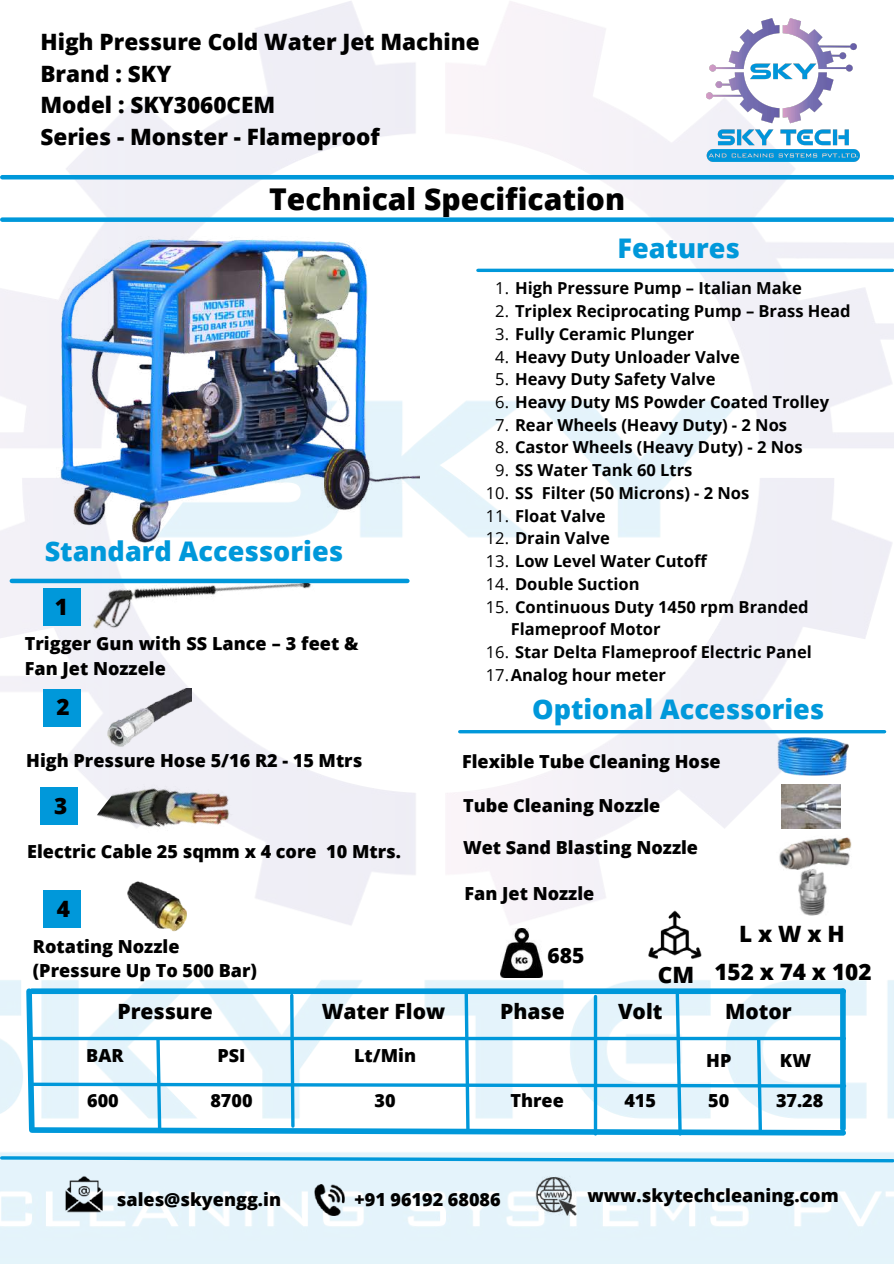
<style>
.page{position:relative;width:894px;height:1264px;background:#fff}
.page>*{position:absolute;margin:0;border:0;box-sizing:border-box;transform-origin:0 0}
.t1{font:800 30px "Open Sans";color:#000}
.t2{font:800 27px "Open Sans";color:#0098da}
.t3{font:800 22.5px/31.5px "Open Sans";color:#000}
.t4{font:800 21px "Open Sans";color:#000}
.t5{font:800 18px/24.8px "Open Sans";color:#000}
.t6{font:700 16.5px/22.6px "Open Sans";color:#000}
.s1{font-weight:400}
</style>
<div class="page">
<img style="left:0;top:1px;width:893px;height:1262px">
<img style="left:706px;top:18px;width:153px;height:143px">
<hr style="left:2px;top:175px;width:890px;height:4px;background:#0098da">
<div style="left:2px;top:217px;width:890px;height:5px;background:#0098da"></div>
<svg style="left:0;top:1154px;width:893px;height:10px;background:#96d4ef"></svg>
<img style="left:61px;top:1175px;width:43px;height:40px">
<img style="left:534px;top:1175px;width:44px;height:40px">
<img style="left:63px;top:544px;width:265px;height:163px">
<img style="left:92px;top:735px;width:152px;height:151px">
<div style="left:43px;top:588px;width:37px;height:37px;background:#0098da"></div>
<div style="left:43px;top:689px;width:37px;height:37px;background:#0098da"></div>
<div style="left:40px;top:787px;width:38px;height:37px;background:#0098da"></div>
<div style="left:12px;top:578px;width:395px;height:5px;background:#0098da"></div>
<img style="left:315px;top:1184px;width:29px;height:31px">
<hr style="left:478px;top:269px;width:414px;height:3px;background:#0098da">
<svg style="left:23px;top:985px;width:825px;height:153px"></svg>
<img style="left:501px;top:929px;width:41px;height:48px">
<img style="left:777px;top:737px;width:71px;height:38px">
<img style="left:781px;top:784px;width:59px;height:44px">
<hr style="left:459px;top:730px;width:425px;height:3px;background:#0098da">
<img style="left:777px;top:878px;width:71px;height:50px">
<img style="left:773px;top:832px;width:84px;height:46px">
<img style="left:127px;top:876px;width:59px;height:59px">
<div style="left:43px;top:890px;width:37px;height:37px;background:#0098da"></div>
<img style="left:30px;top:224px;width:389px;height:320px">
<img style="left:105px;top:689px;width:87px;height:60px">
<img style="left:647px;top:907px;width:54px;height:54px">
<h3 class="t3" style="left:40px;top:25px;width:441px">High Pressure Cold Water Jet Machine<br>Brand : SKY<br>Model : SKY3060CEM<br>Series - Monster - Flameproof</h3>
<h1 class="t1" style="left:269px;top:178px;width:357px">Technical Specification</h1>
<h2 class="t2" style="left:617px;top:229px;width:124px">Features</h2>
<h2 class="t2" style="left:45px;top:532px;width:300px">Standard Accessories</h2>
<h3 class="t3" style="left:55px;top:590px;width:15px">1</h3>
<p class="t5" style="left:25px;top:631px;width:335px">Trigger Gun with SS Lance – 3 feet &amp;<br>Fan Jet Nozzele</p>
<h3 class="t3" style="left:57px;top:691px;width:15px">2</h3>
<p class="t5" style="left:26px;top:747px;width:337px">High Pressure Hose 5/16 R2 - 15 Mtrs</p>
<h3 class="t3" style="left:54px;top:789px;width:15px">3</h3>
<p class="t5" style="left:27px;top:838px;width:375px">Electric Cable 25 sqmm x 4 core 10 Mtrs.</p>
<h3 class="t3" style="left:57px;top:892px;width:15px">4</h3>
<p class="t5" style="left:33px;top:933px;width:226px">Rotating Nozzle (Pressure Up To 500 Bar)</p>
<p class="t6" style="left:495px;top:276px;width:308px"><span class="s1">1.</span> High Pressure Pump – Italian Make</p>
<p class="t6" style="left:495px;top:299px;width:357px"><span class="s1">2.</span> Triplex Reciprocating Pump – Brass Head</p>
<p class="t6" style="left:495px;top:322px;width:200px"><span class="s1">3.</span> Fully Ceramic Plunger</p>
<p class="t6" style="left:495px;top:345px;width:246px"><span class="s1">4.</span> Heavy Duty Unloader Valve</p>
<p class="t6" style="left:495px;top:367px;width:222px"><span class="s1">5.</span> Heavy Duty Safety Valve</p>
<p class="t6" style="left:495px;top:390px;width:335px"><span class="s1">6.</span> Heavy Duty MS Powder Coated Trolley</p>
<p class="t6" style="left:495px;top:413px;width:293px"><span class="s1">7.</span> Rear Wheels (Heavy Duty) - 2 Nos</p>
<p class="t6" style="left:495px;top:435px;width:309px"><span class="s1">8.</span> Castor Wheels (Heavy Duty) - 2 Nos</p>
<p class="t6" style="left:495px;top:458px;width:199px"><span class="s1">9.</span> SS Water Tank 60 Ltrs</p>
<p class="t6" style="left:485px;top:481px;width:265px"><span class="s1">10.</span> SS Filter (50 Microns) - 2 Nos</p>
<p class="t6" style="left:485px;top:504px;width:121px"><span class="s1">11.</span> Float Valve</p>
<p class="t6" style="left:485px;top:526px;width:125px"><span class="s1">12.</span> Drain Valve</p>
<p class="t6" style="left:485px;top:549px;width:222px"><span class="s1">13.</span> Low Level Water Cutoff</p>
<p class="t6" style="left:485px;top:572px;width:155px"><span class="s1">14.</span> Double Suction</p>
<p class="t6" style="left:510px;top:594px;width:299px;text-indent:-25px"><span class="s1">15.</span> Continuous Duty 1450 rpm Branded<br>Flameproof Motor</p>
<p class="t6" style="left:485px;top:640px;width:327px"><span class="s1">16.</span> Star Delta Flameproof Electric Panel<br><span class="s1">17.</span>Analog hour meter</p>
<h2 class="t2" style="left:532px;top:689px;width:293px">Optional Accessories</h2>
<p class="t5" style="left:462px;top:748px;width:260px">Flexible Tube Cleaning Hose</p>
<p class="t5" style="left:463px;top:792px;width:199px">Tube Cleaning Nozzle</p>
<p class="t5" style="left:463px;top:834px;width:236px">Wet Sand Blasting Nozzle</p>
<p class="t5" style="left:464px;top:880px;width:131px">Fan Jet Nozzle</p>
<p class="t4" style="left:547px;top:941px;width:38px">685</p>
<h3 class="t3" style="left:657px;top:958px;width:38px">CM</h3>
<h3 class="t3" style="left:739px;top:917px;width:107px">L x W x H</h3>
<h3 class="t3" style="left:714px;top:955px;width:159px">152 x 74 x 102</h3>
<p class="t4" style="left:117px;top:996px;width:97px">Pressure</p>
<p class="t4" style="left:321px;top:996px;width:125px">Water Flow</p>
<p class="t4" style="left:500px;top:996px;width:66px">Phase</p>
<p class="t4" style="left:618px;top:996px;width:46px">Volt</p>
<p class="t4" style="left:725px;top:996px;width:68px">Motor</p>
<p class="t5" style="left:86px;top:1042px;width:39px">BAR</p>
<p class="t5" style="left:217px;top:1042px;width:30px">PSI</p>
<p class="t5" style="left:354px;top:1042px;width:64px">Lt/Min</p>
<p class="t5" style="left:706px;top:1047px;width:27px">HP</p>
<p class="t5" style="left:779px;top:1047px;width:33px">KW</p>
<p class="t5" style="left:87px;top:1087px;width:33px">600</p>
<p class="t5" style="left:210px;top:1087px;width:44px">8700</p>
<p class="t5" style="left:374px;top:1087px;width:23px">30</p>
<p class="t5" style="left:510px;top:1087px;width:55px">Three</p>
<p class="t5" style="left:624px;top:1087px;width:33px">415</p>
<p class="t5" style="left:708px;top:1087px;width:23px">50</p>
<p class="t5" style="left:775px;top:1087px;width:49px">37.28</p>
<p class="t5" style="left:117px;top:1186px;width:166px">sales@skyengg.in</p>
<p class="t5" style="left:354px;top:1186px;width:147px">+91 96192 68086</p>
<p class="t5" style="left:587px;top:1182px;width:253px">www.skytechcleaning.com</p>
</div>
